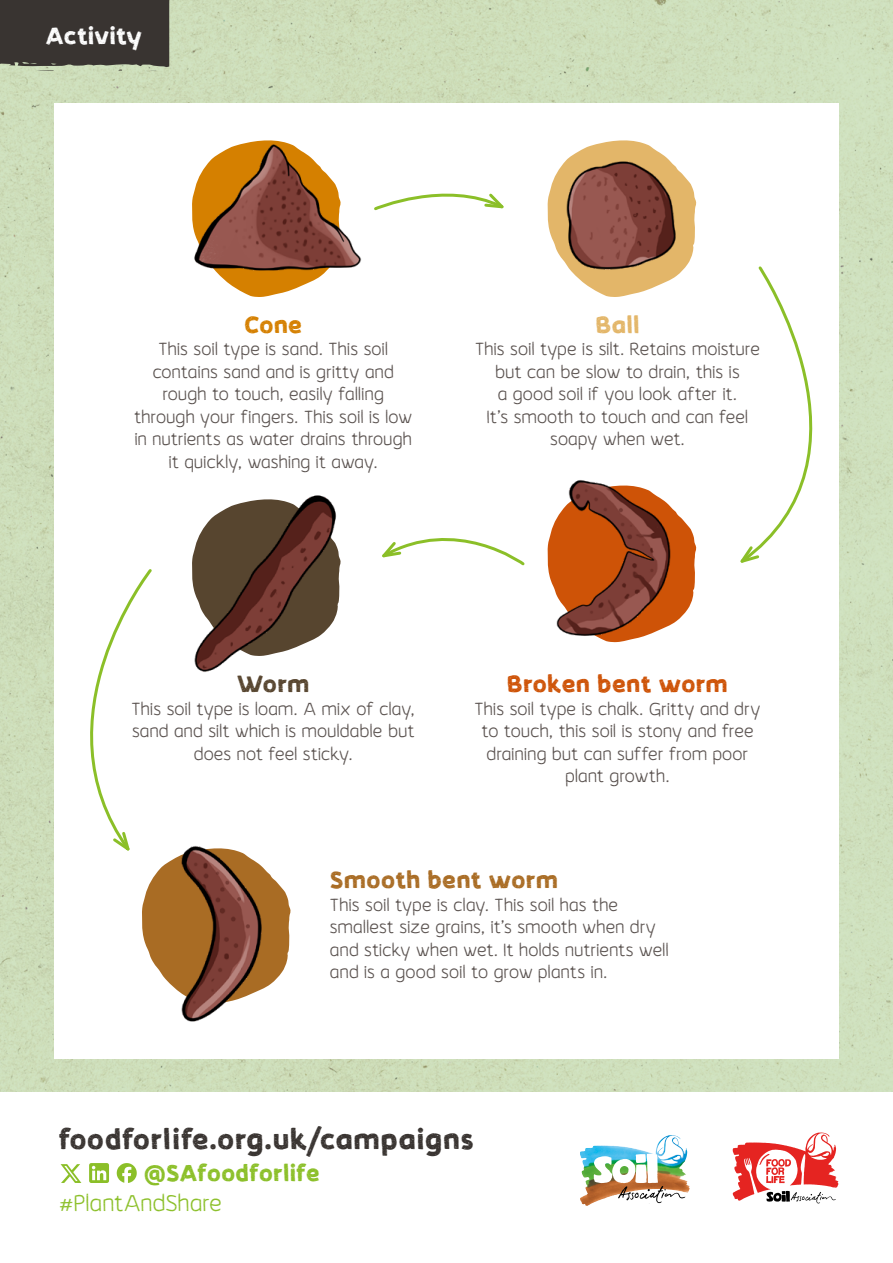
<style>
.page{position:relative;width:893px;height:1263px;background:#fff}
.page>*{position:absolute;margin:0;border:0;box-sizing:border-box;transform-origin:0 0}
.t1{font:700 28.65px "Koarawild";letter-spacing:.07em;color:#393431}
.t2{font:700 24px "Koarawild";letter-spacing:.05em;color:#ce5307}
.t3{font:700 24px "Koarawild";letter-spacing:.05em;color:#a96c24}
.t4{font:700 24px "Koarawild";letter-spacing:.05em;color:#fff}
.t5{font:700 24px "Koarawild";color:#d58000}
.t6{font:700 24px "Koarawild";color:#57452f}
.t7{font:700 24px "Koarawild";color:#e3b669}
.t8{font:700 23.55px "Koarawild";letter-spacing:.05em;color:#8bbf28}
.t9{font:300 23.55px "Koarawild";letter-spacing:.05em;color:#8bbf28}
.t10{font:300 18px/22.5px "Koarawild";letter-spacing:.055em;color:#574f4c;text-align:center}
</style>
<div class="page">
<img style="left:0;top:0;width:893px;height:1092px">
<div style="left:54px;top:103px;width:785px;height:956px;background:#fff"></div>
<img style="left:589px;top:1135px;width:82px;height:20px">
<img style="left:593px;top:1153px;width:92px;height:51px">
<svg style="left:733px;top:1132px;width:105px;height:71px"></svg>
<svg style="left:61px;top:1164px;width:20px;height:19px"></svg>
<svg style="left:89px;top:1163px;width:20px;height:20px"></svg>
<svg style="left:117px;top:1163px;width:20px;height:20px"></svg>
<svg style="left:0;top:0;width:169px;height:71px;background:#45413c"></svg>
<svg style="left:547px;top:140px;width:150px;height:157px"></svg>
<svg style="left:689px;top:527px;width:8px;height:80px"></svg>
<img style="left:192px;top:140px;width:170px;height:157px">
<img style="left:554px;top:147px;width:137px;height:129px">
<img style="left:547px;top:480px;width:142px;height:163px">
<img style="left:181px;top:1005px;width:42px;height:17px">
<svg style="left:374px;top:193px;width:130px;height:18px"></svg>
<svg style="left:740px;top:265px;width:145px;height:301px"></svg>
<svg style="left:382px;top:538px;width:143px;height:28px"></svg>
<svg style="left:35px;top:497px;width:306px;height:508px"></svg>
<h2 class="t4" style="left:46px;top:20px;width:98px">Activity</h2>
<h2 class="t5" style="left:245px;top:309px;width:59px">Cone</h2>
<p class="t10" style="left:134px;top:338px;width:279px">This soil type is sand. This soil contains sand and is gritty and rough to touch, easily falling through your fingers. This soil is low in nutrients as water drains through it quickly, washing it away.</p>
<h2 class="t7" style="left:596px;top:309px;width:44px">Ball</h2>
<p class="t10" style="left:475px;top:338px;width:286px">This soil type is silt. Retains moisture but can be slow to drain, this is<br>a good soil if you look after it.<br>It’s smooth to touch and can feel soapy when wet.</p>
<h2 class="t6" style="left:237px;top:668px;width:73px">Worm</h2>
<p class="t10" style="left:132px;top:697px;width:284px">This soil type is loam. A mix of clay, sand and silt which is mouldable but does not feel sticky.</p>
<h2 class="t2" style="left:508px;top:668px;width:221px">Broken bent worm</h2>
<p class="t10" style="left:475px;top:697px;width:287px">This soil type is chalk. Gritty and dry to touch, this soil is stony and free draining but can suffer from poor plant growth.</p>
<h2 class="t3" style="left:330px;top:864px;width:229px">Smooth bent worm</h2>
<p class="t10" style="left:330px;top:894px;width:339px;text-align:left">This soil type is clay. This soil has the smallest size grains, it’s smooth when dry and sticky when wet. It holds nutrients well and is a good soil to grow plants in.</p>
<h1 class="t1" style="left:60px;top:1120px;width:415px">foodforlife.org.uk/campaigns</h1>
<h3 class="t8" style="left:144px;top:1157px;width:177px">@SAfoodforlife</h3>
<h3 class="t9" style="left:60px;top:1189px;width:163px">#PlantAndShare</h3>
</div>
